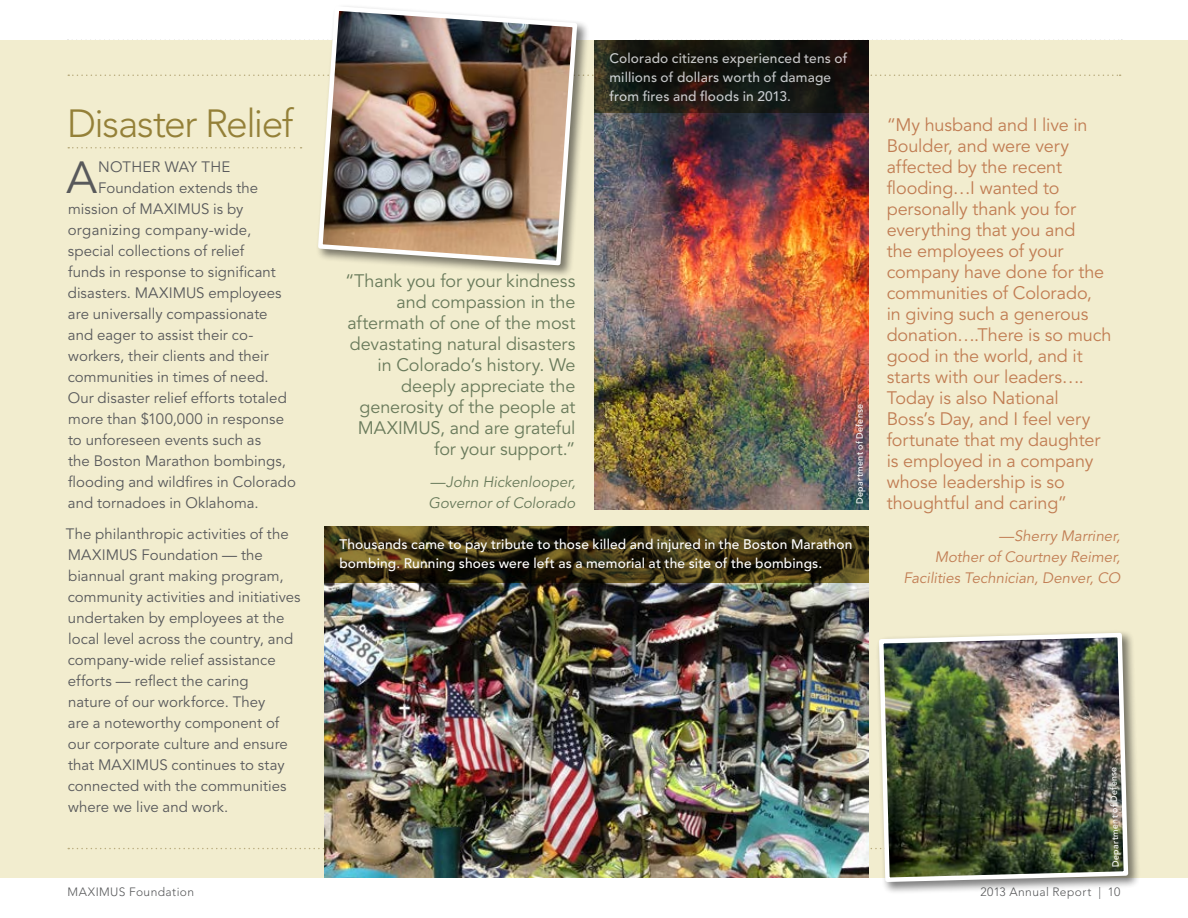
<style>
.page{position:relative;width:1188px;height:918px;background:#fff}
.page>*{position:absolute;margin:0;border:0;box-sizing:border-box;transform-origin:0 0}
.t1{font:44.7px "Avenir LT Pro";color:#58595b}
.t2{font:300 39px "Avenir LT Pro";letter-spacing:-.04em;color:#948038}
.t3{font:18px/21px "Avenir LT Pro";letter-spacing:-.005em;color:#c17d53}
.t4{font:18px/21px "Avenir LT Pro";letter-spacing:-.005em;color:#697a5b;text-align:right}
.t5{font:15px/21px "Avenir LT Pro";letter-spacing:.005em;color:#58595b}
.t6{font:italic 15px/21px "Avenir LT Pro";color:#c17d53;text-align:right}
.t7{font:italic 15px/21px "Avenir LT Pro";color:#697a5b}
.t8{font:500 13.8px/18.9px "Avenir LT Pro";letter-spacing:.01em;color:#fff}
.t9{font:300 12px "Avenir LT Pro";letter-spacing:.035em;color:#58595b}
.t10{font:500 9px "Avenir LT Pro";letter-spacing:.03em;color:#fff}
</style>
<div class="page">
<div style="left:0;top:40px;width:1187px;height:838px;background:#f2edcf"></div>
<svg style="left:68px;top:848px;width:808px;height:1px"></svg>
<svg style="left:68px;top:75px;width:1053px;height:1px"></svg>
<svg style="left:68px;top:147px;width:234px;height:1px"></svg>
<img style="left:594px;top:113px;width:274px;height:396px">
<div style="left:876px;top:629px;width:265px;height:266px;background:#000;opacity:.5"></div>
<img style="left:877px;top:630px;width:254px;height:254px">
<div style="left:315px;top:3px;width:275px;height:275px;background:#000;opacity:.5"></div>
<img style="left:316px;top:4px;width:264px;height:264px">
<img style="left:324px;top:583px;width:544px;height:295px">
<svg style="left:324px;top:526px;width:544px;height:57px;background:#393013"></svg>
<svg style="left:594px;top:40px;width:274px;height:73px;background:#191812"></svg>
<h2 class="t2" style="left:67px;top:101px;width:228px">Disaster Relief</h2>
<h1 class="t1" style="left:66px;top:151px;width:32px">A</h1>
<p class="t5" style="left:98px;top:157px;width:134px">NOTHER WAY THE</p>
<p class="t5" style="left:98px;top:178px;width:161px">Foundation extends the</p>
<p class="t5" style="left:68px;top:199px;width:177px">mission of MAXIMUS is by</p>
<p class="t5" style="left:68px;top:220px;width:185px">organizing company-wide,</p>
<p class="t5" style="left:68px;top:241px;width:178px">special collections of relief</p>
<p class="t5" style="left:68px;top:262px;width:209px">funds in response to significant</p>
<p class="t5" style="left:68px;top:283px;width:215px">disasters. MAXIMUS employees</p>
<p class="t5" style="left:68px;top:304px;width:201px">are universally compassionate</p>
<p class="t5" style="left:68px;top:325px;width:187px">and eager to assist their co-</p>
<p class="t5" style="left:68px;top:346px;width:202px">workers, their clients and their</p>
<p class="t5" style="left:68px;top:367px;width:203px">communities in times of need.</p>
<p class="t5" style="left:68px;top:388px;width:221px">Our disaster relief efforts totaled</p>
<p class="t5" style="left:68px;top:409px;width:217px">more than $100,000 in response</p>
<p class="t5" style="left:68px;top:430px;width:195px">to unforeseen events such as</p>
<p class="t5" style="left:68px;top:451px;width:219px">the Boston Marathon bombings,</p>
<p class="t5" style="left:68px;top:472px;width:230px">flooding and wildfires in Colorado</p>
<p class="t5" style="left:68px;top:493px;width:192px">and tornadoes in Oklahoma.</p>
<p class="t5" style="left:66px;top:524px;width:236px">The philanthropic activities of the<br>MAXIMUS Foundation — the biannual grant making program, community activities and initiatives undertaken by employees at the local level across the country, and company-wide relief assistance efforts — reflect the caring<br>nature of our workforce. They<br>are a noteworthy component of our corporate culture and ensure that MAXIMUS continues to stay connected with the communities where we live and work.</p>
<p class="t8" style="left:609px;top:49px;width:240px">Colorado citizens experienced tens of millions of dollars worth of damage from fires and floods in 2013.</p>
<p class="t4" style="left:345px;top:271px;width:232px">“Thank you for your kindness and compassion in the aftermath of one of the most devastating natural disasters in Colorado’s history. We deeply appreciate the generosity of the people at<br>MAXIMUS, and are grateful for your support.”</p>
<p class="t7" style="left:428px;top:471px;width:149px">—John Hickenlooper,<br>Governor of Colorado</p>
<p class="t10" style="left:854px;top:504px;width:102px;rotate:-90deg">Department of Defense</p>
<p class="t8" style="left:339px;top:535px;width:514px">Thousands came to pay tribute to those killed and injured in the Boston Marathon bombing. Running shoes were left as a memorial at the site of the bombings.</p>
<p class="t3" style="left:887px;top:115px;width:226px">“My husband and I live in<br>Boulder, and were very affected by the recent flooding…I wanted to personally thank you for everything that you and<br>the employees of your company have done for the communities of Colorado,<br>in giving such a generous donation….There is so much good in the world, and it starts with our leaders….<br>Today is also National<br>Boss’s Day, and I feel very fortunate that my daughter is employed in a company whose leadership is so thoughtful and caring”</p>
<p class="t6" style="left:904px;top:525px;width:218px">—Sherry Marriner,<br>Mother of Courtney Reimer,<br>Facilities Technician, Denver, CO</p>
<p class="t10" style="left:1111px;top:867px;width:102px;rotate:-92deg">Department of Defense</p>
<p class="t9" style="left:68px;top:884px;width:128px">MAXIMUS Foundation</p>
<p class="t9" style="left:980px;top:884px;width:142px">2013 Annual Report | 10</p>
</div>
